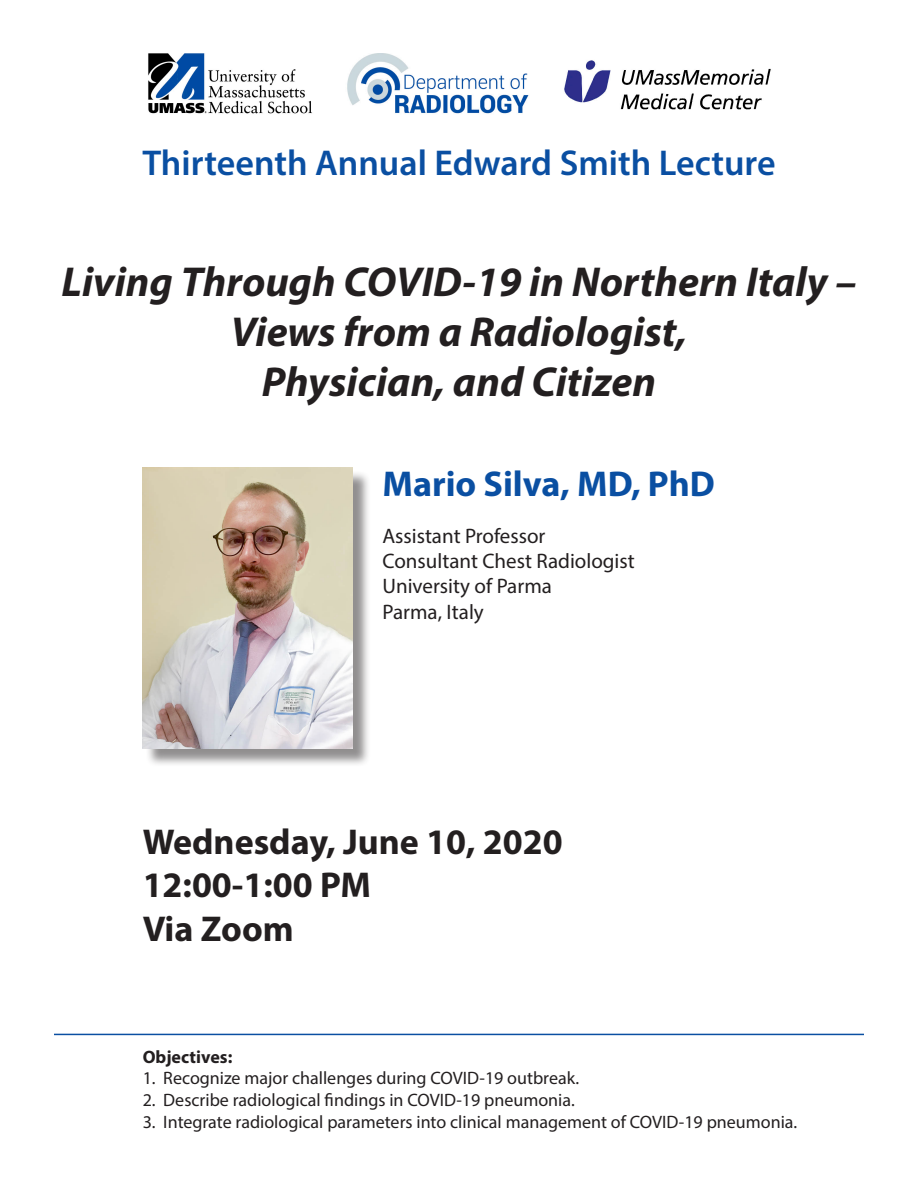
<style>
.page{position:relative;width:918px;height:1188px;background:#fff}
.page>*{position:absolute;margin:0;border:0;box-sizing:border-box;transform-origin:0 0}
.t1{font:italic 700 42px/50.4px "Myriad Pro";color:#231f20;text-align:center}
.t2{font:700 36px "Myriad Pro";color:#231f20}
.t3{font:600 36px "Myriad Pro";color:#0a4fa2}
.t4{font:700 36px "Myriad Pro";color:#0a4fa2}
.t5{font:21px "Myriad Pro";color:#231f20}
.t6{font:18px "Myriad Pro";color:#231f20}
.t7{font:700 18px "Myriad Pro";color:#231f20}
</style>
<div class="page">
<div style="left:145px;top:470px;width:226px;height:297px;background:#231f20;opacity:.5"></div>
<img style="left:143px;top:468px;width:209px;height:281px">
<img style="left:148px;top:54px;width:623px;height:60px">
<hr style="left:54px;top:1034px;width:810px;height:1px;background:#0a4fa2">
<p class="t3" style="left:142px;top:140px;width:635px">Thirteenth Annual Edward Smith Lecture</p>
<p class="t1" style="left:62px;top:255px;width:796px">Living Through COVID-19 in Northern Italy –<br>Views from a Radiologist,</p>
<p class="t1" style="left:262px;top:356px;width:396px">Physician, and Citizen</p>
<p class="t4" style="left:382px;top:461px;width:334px">Mario Silva, MD, PhD</p>
<p class="t5" style="left:382px;top:523px;width:165px">Assistant Professor</p>
<p class="t5" style="left:382px;top:548px;width:254px">Consultant Chest Radiologist</p>
<p class="t5" style="left:382px;top:573px;width:171px">University of Parma</p>
<p class="t5" style="left:382px;top:599px;width:103px">Parma, Italy</p>
<p class="t2" style="left:143px;top:818px;width:422px">Wednesday, June 10, 2020</p>
<p class="t2" style="left:143px;top:862px;width:230px">12:00-1:00 PM</p>
<p class="t2" style="left:143px;top:905px;width:153px">Via Zoom</p>
<p class="t7" style="left:143px;top:1045px;width:91px">Objectives:</p>
<p class="t6" style="left:143px;top:1067px;width:438px">1. Recognize major challenges during COVID-19 outbreak.</p>
<p class="t6" style="left:143px;top:1089px;width:434px">2. Describe radiological findings in COVID-19 pneumonia.</p>
<p class="t6" style="left:143px;top:1110px;width:656px">3. Integrate radiological parameters into clinical management of COVID-19 pneumonia.</p>
</div>
